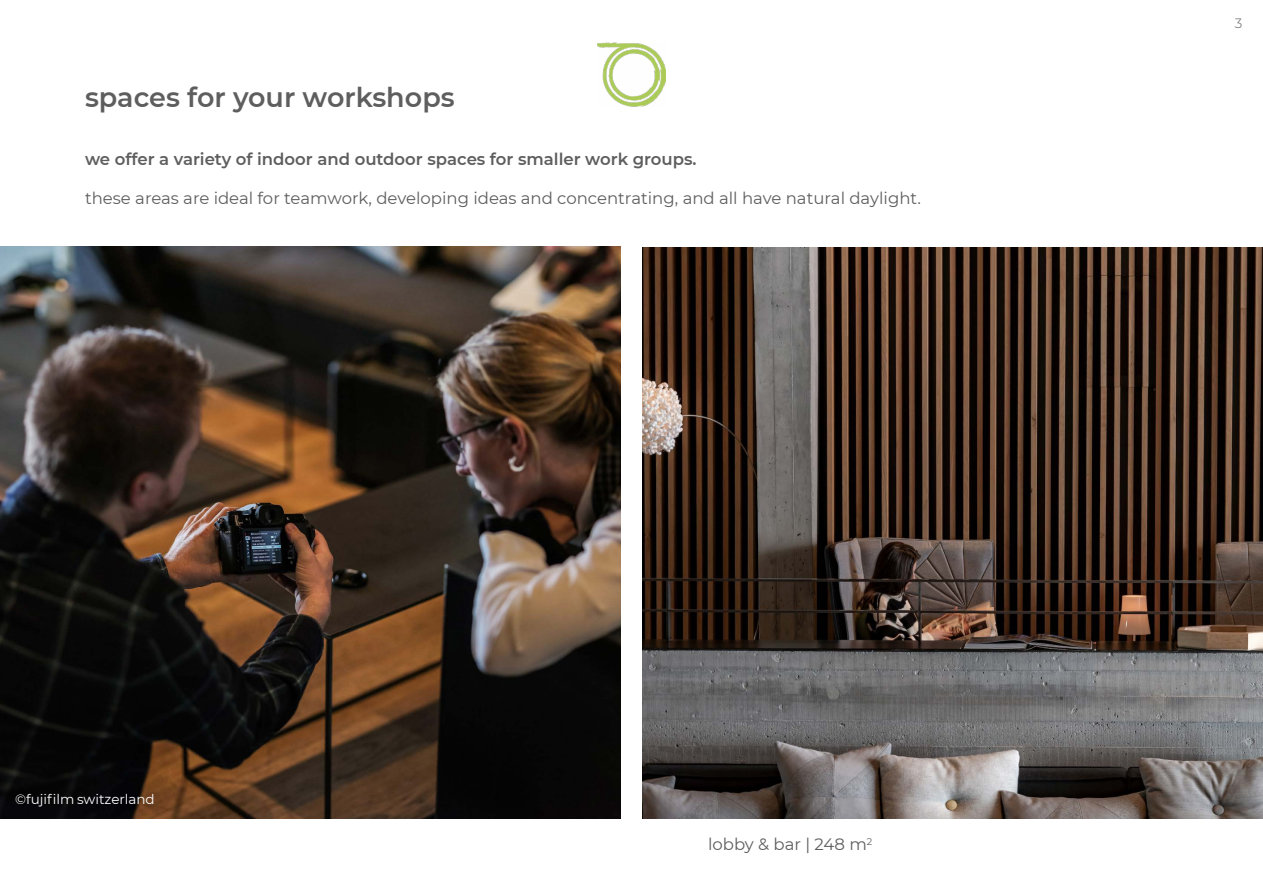
<style>
.page{position:relative;width:1263px;height:893px;background:#fff}
.page>*{position:absolute;margin:0;border:0;box-sizing:border-box;transform-origin:0 0}
.t1{font:600 27px "Montserrat";color:#5f5e5e}
.t2{font:16.5px "Montserrat";color:#5f5e5e}
.t3{font:600 16.5px "Montserrat";color:#5f5e5e}
.t4{font:13.5px "Montserrat";color:#fff}
.t5{font:300 13.5px "Montserrat";color:#5f5e5e}
</style>
<div class="page">
<img style="left:0;top:247px;width:621px;height:572px">
<img style="left:597px;top:43px;width:68px;height:63px">
<img style="left:642px;top:247px;width:621px;height:572px">
<h1 class="t1" style="left:85px;top:79px;width:371px">spaces for your workshops</h1>
<p class="t3" style="left:85px;top:147px;width:613px">we offer a variety of indoor and outdoor spaces for smaller work groups.</p>
<p class="t2" style="left:85px;top:187px;width:837px">these areas are ideal for teamwork, developing ideas and concentrating, and all have natural daylight.</p>
<p class="t4" style="left:15px;top:790px;width:141px">©fujifilm switzerland</p>
<p class="t2" style="left:708px;top:833px;width:166px">lobby &amp; bar | 248 m<sup>2</sup></p>
<p class="t5" style="left:1235px;top:14px;width:9px">3</p>
</div>
